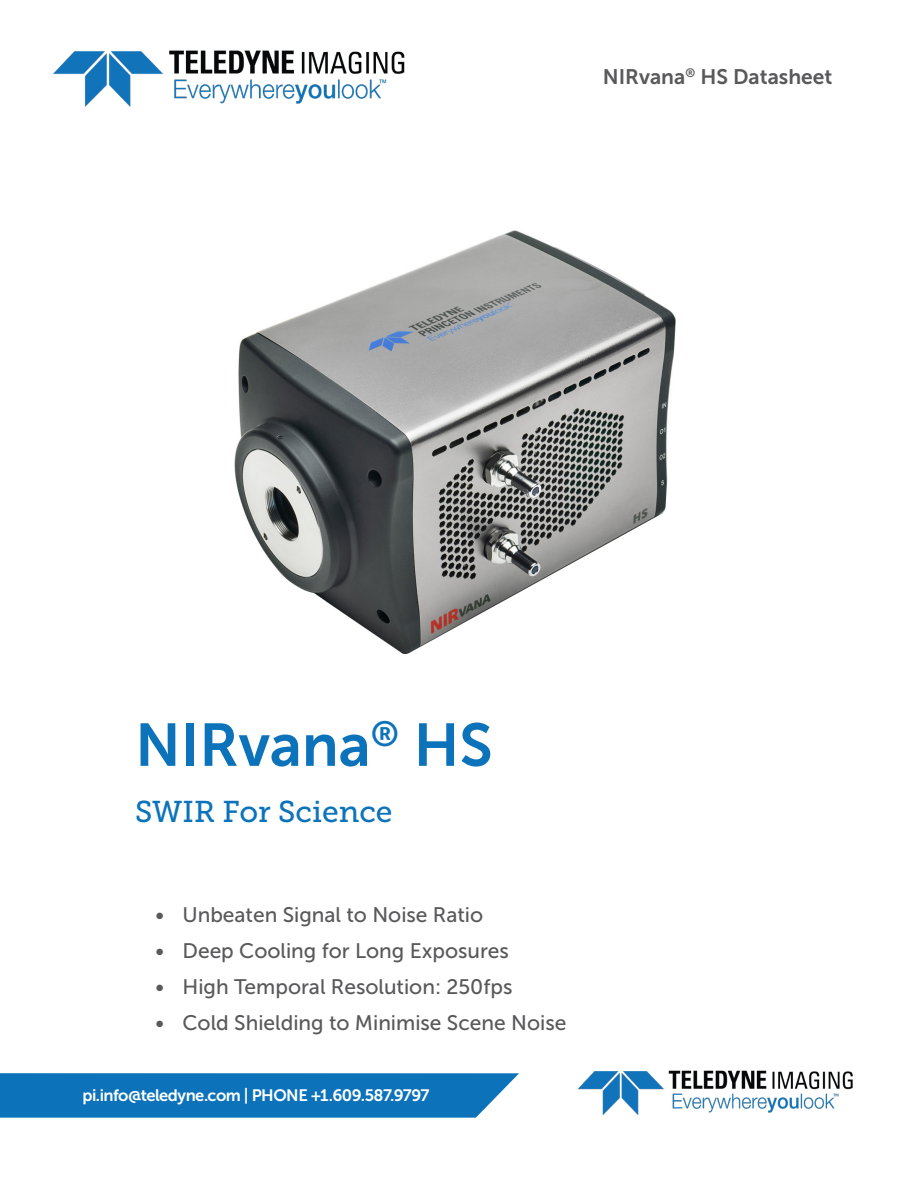
<style>
.page{position:relative;width:918px;height:1188px;background:#fff}
.page>*{position:absolute;margin:0;border:0;box-sizing:border-box;transform-origin:0 0}
.t1{font:60px "Museo Sans 700";color:#0c73bb}
.t2{font:30px "Museo Slab 500";color:#0c73bb}
.t3{font:21px "Museo Sans 500";color:#59585a}
.t4{font:21px "Museo Sans 700";color:#59585a}
.t5{font:16.5px "Museo Sans 700";letter-spacing:-.03em;color:#fff}
</style>
<div class="page">
<svg style="left:0;top:1073px;width:519px;height:45px;background:#197abe"></svg>
<img style="left:578px;top:1070px;width:275px;height:45px">
<img style="left:53px;top:50px;width:352px;height:57px">
<img style="left:235px;top:231px;width:440px;height:423px">
<p class="t4" style="left:603px;top:68px;width:231px">NIRvana<sup>®</sup> HS Datasheet</p>
<h1 class="t1" style="left:135px;top:721px;width:359px">NIRvana<sup>®</sup> HS</h1>
<h2 class="t2" style="left:135px;top:800px;width:259px">SWIR For Science</h2>
<p class="t3" style="left:156px;top:906px;width:329px">• Unbeaten Signal to Noise Ratio</p>
<p class="t3" style="left:156px;top:942px;width:355px">• Deep Cooling for Long Exposures</p>
<p class="t3" style="left:156px;top:978px;width:358px">• High Temporal Resolution: 250fps</p>
<p class="t3" style="left:156px;top:1014px;width:412px">• Cold Shielding to Minimise Scene Noise</p>
<p class="t5" style="left:82px;top:1089px;width:349px">pi.info@teledyne.com | PHONE +1.609.587.9797</p>
</div>
